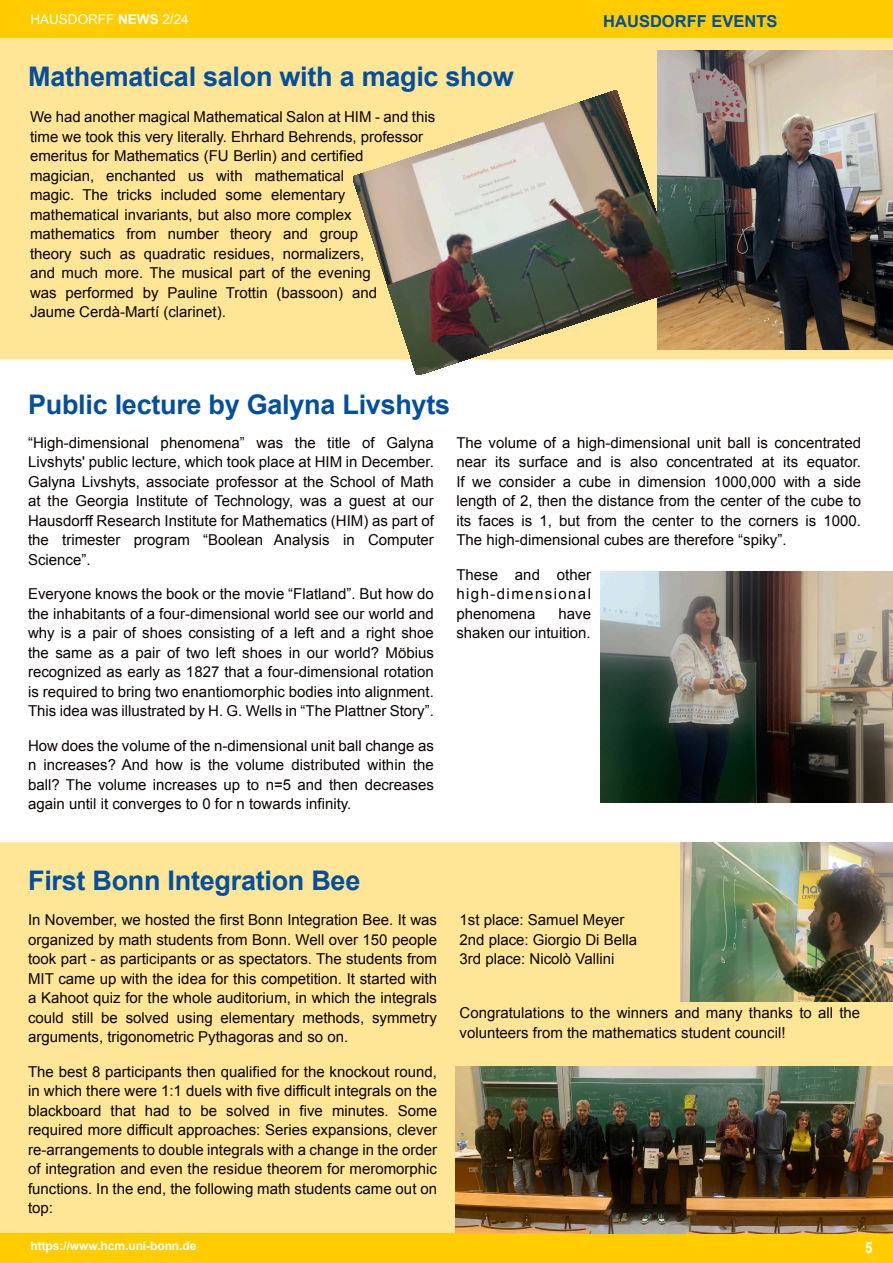
<style>
.page{position:relative;width:893px;height:1263px;background:#fff}
.page>*{position:absolute;margin:0;border:0;box-sizing:border-box;transform-origin:0 0}
.t1{font:700 27px "Arial";letter-spacing:-.01em;color:#004f9f}
.t2{font:700 16.5px "Arial";color:#004f9f}
.t3{font:700 15.6px "Arial";color:#fff;scale:.85 1}
.t4{font:15px/19.5px "Arial";color:#0a0202;text-align:justify}
.t5{font:13.5px "Arial";color:#fff}
.t6{font:700 12px "Arial";letter-spacing:-.005em;color:#fff}
.s1{font-weight:700}
</style>
<div class="page">
<div style="left:0;top:842px;width:893px;height:393px;background:#ffe596"></div>
<div style="left:1px;top:1233px;width:892px;height:30px;background:#fc0"></div>
<div style="left:1px;top:0;width:892px;height:38px;background:#fc0"></div>
<div style="left:0;top:38px;width:893px;height:321px;background:#ffe596"></div>
<img style="left:657px;top:51px;width:236px;height:299px">
<img style="left:353px;top:91px;width:329px;height:284px">
<img style="left:600px;top:571px;width:293px;height:231px">
<img style="left:456px;top:1066px;width:437px;height:167px">
<img style="left:680px;top:842px;width:213px;height:160px">
<p class="t5" style="left:30px;top:14px;width:160px">HAUSDORFF <span class="s1">NEWS</span> 2/24</p>
<h1 class="t1" style="left:28px;top:66px;width:487px">Mathematical salon with a magic show</h1>
<p class="t4" style="left:30px;top:109px;width:407px;text-align:left">We had another magical Mathematical Salon at HIM - and this time we took this very literally. Ehrhard Behrends, professor emeritus for Mathematics (FU Berlin) and certified<br>magician, enchanted us with mathematical<br>magic. The tricks included some elementary mathematical invariants, but also more complex mathematics from number theory and group<br>theory such as quadratic residues, normalizers,<br>and much more. The musical part of the evening<br>was performed by Pauline Trottin (bassoon) and<br>Jaume Cerdà-Martí (clarinet).</p>
<h1 class="t1" style="left:28px;top:394px;width:423px">Public lecture by Galyna Livshyts</h1>
<p class="t2" style="left:603px;top:15px;width:176px">HAUSDORFF EVENTS</p>
<p class="t4" style="left:28px;top:434px;width:407px">“High-dimensional phenomena” was the title of Galyna Livshyts' public lecture, which took place at HIM in December.<br>Galyna Livshyts, associate professor at the School of Math at the Georgia Institute of Technology, was a guest at our Hausdorff Research Institute for Mathematics (HIM) as part of the trimester program “Boolean Analysis in Computer Science”.</p>
<p class="t4" style="left:28px;top:586px;width:407px">Everyone knows the book or the movie “Flatland”. But how do the inhabitants of a four-dimensional world see our world and why is a pair of shoes consisting of a left and a right shoe the same as a pair of two left shoes in our world? Möbius recognized as early as 1827 that a four-dimensional rotation is required to bring two enantiomorphic bodies into alignment.<br>This idea was illustrated by H. G. Wells in “The Plattner Story”.</p>
<p class="t4" style="left:28px;top:737px;width:407px">How does the volume of the n-dimensional unit ball change as n increases? And how is the volume distributed within the ball? The volume increases up to n=5 and then decreases again until it converges to 0 for n towards infinity.</p>
<p class="t4" style="left:456px;top:434px;width:406px">The volume of a high-dimensional unit ball is concentrated near its surface and is also concentrated at its equator.<br>If we consider a cube in dimension 1000,000 with a side length of 2, then the distance from the center of the cube to its faces is 1, but from the center to the corners is 1000.<br>The high-dimensional cubes are therefore “spiky”.</p>
<p class="t4" style="left:456px;top:566px;width:136px">These and other high-dimensional phenomena</p>
<p class="t4" style="left:456px;top:605px;width:136px;text-align:right">have<br>shaken our intuition.</p>
<h1 class="t1" style="left:28px;top:871px;width:334px">First Bonn Integration Bee</h1>
<p class="t4" style="left:28px;top:911px;width:410px">In November, we hosted the first Bonn Integration Bee. It was organized by math students from Bonn. Well over 150 people took part - as participants or as spectators. The students from MIT came up with the idea for this competition. It started with a Kahoot quiz for the whole auditorium, in which the integrals could still be solved using elementary methods, symmetry arguments, trigonometric Pythagoras and so on.</p>
<p class="t4" style="left:28px;top:1063px;width:410px">The best 8 participants then qualified for the knockout round, in which there were 1:1 duels with five difficult integrals on the blackboard that had to be solved in five minutes. Some required more difficult approaches: Series expansions, clever re-arrangements to double integrals with a change in the order of integration and even the residue theorem for meromorphic functions. In the end, the following math students came out on top:</p>
<p class="t6" style="left:30px;top:1241px;width:167px">https://www.hcm.uni-bonn.de</p>
<p class="t4" style="left:459px;top:911px;width:179px;text-align:left">1st place: Samuel Meyer<br>2nd place: Giorgio Di Bella<br>3rd place: Nicolò Vallini</p>
<p class="t4" style="left:459px;top:1004px;width:402px">Congratulations to the winners and many thanks to all the volunteers from the mathematics student council!</p>
<p class="t3" style="left:865px;top:1241px;width:10px">5</p>
</div>
